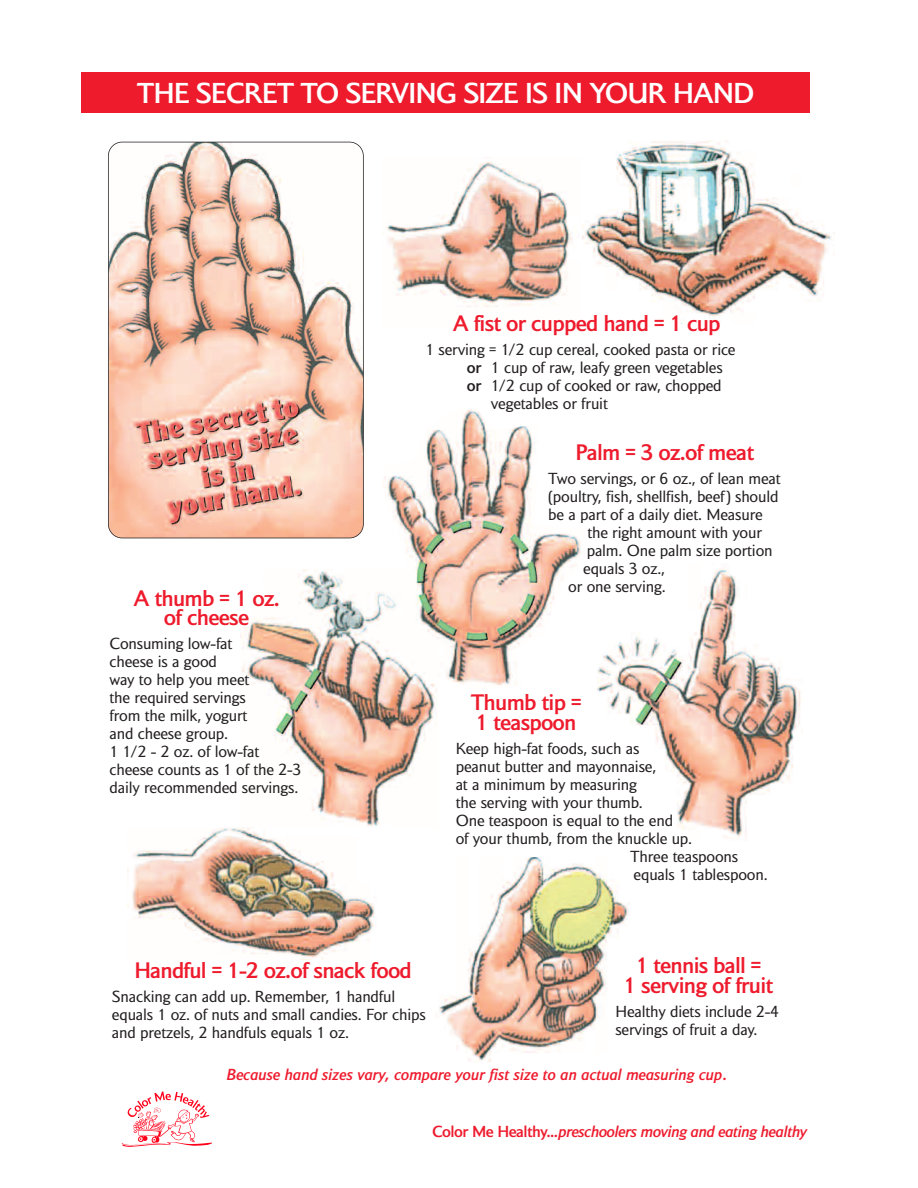
<style>
.page{position:relative;width:918px;height:1188px;background:#fff}
.page>*{position:absolute;margin:0;border:0;box-sizing:border-box;transform-origin:0 0}
.t1{font:700 27px "Mylius Sans";letter-spacing:-.04em;color:#fff}
.t2{font:700 21px/19.5px "Mylius Sans";letter-spacing:-.035em;color:#ee1b2d;text-align:center}
.t3{font:15px/18px "Mylius Sans";letter-spacing:-.01em;color:#231f20}
.t4{font:italic 700 15px "Mylius Sans";letter-spacing:-.01em;color:#ee1b2d}
.t5{font:italic 700 15px "Mylius Sans";letter-spacing:-.035em;color:#ee1b2d}
.s1{font-weight:700}
.s2{font-style:normal}
</style>
<div class="page">
<svg style="left:121px;top:1091px;width:91px;height:56px"></svg>
<div style="left:81px;top:72px;width:729px;height:41px;background:#ee1b2d"></div>
<img style="left:582px;top:140px;width:253px;height:184px">
<img style="left:597px;top:569px;width:204px;height:271px">
<img style="left:387px;top:162px;width:186px;height:145px">
<img style="left:108px;top:142px;width:255px;height:396px;border-radius:14px">
<div style="left:108px;top:142px;width:256px;height:396px;border:2px solid #231f20;border-radius:14px"></div>
<img style="left:241px;top:569px;width:196px;height:257px">
<img style="left:436px;top:857px;width:193px;height:205px">
<img style="left:127px;top:827px;width:248px;height:132px">
<img style="left:382px;top:409px;width:199px;height:280px">
<h1 class="t1" style="left:137px;top:83px;width:619px">THE SECRET TO SERVING SIZE IS IN YOUR HAND</h1>
<h2 class="t2" style="left:133px;top:590px;width:148px">A thumb = 1 oz. of cheese</h2>
<p class="t3" style="left:110px;top:636px;width:193px">Consuming low-fat<br>cheese is a good<br>way to help you meet<br>the required servings<br>from the milk, yogurt<br>and cheese group.<br>1 1/2 - 2 oz. of low-fat cheese counts as 1 of the 2-3 daily recommended servings.</p>
<h2 class="t2" style="left:453px;top:316px;width:269px">A fist or cupped hand = 1 cup</h2>
<p class="t3" style="left:425px;top:342px;width:312px">1 serving = 1/2 cup cereal, cooked pasta or rice</p>
<p class="t3" style="left:467px;top:360px;width:258px"><span class="s1">or</span> 1 cup of raw, leafy green vegetables</p>
<p class="t3" style="left:467px;top:378px;width:256px"><span class="s1">or</span> 1/2 cup of cooked or raw, chopped</p>
<p class="t3" style="left:491px;top:396px;width:118px">vegetables or fruit</p>
<h2 class="t2" style="left:576px;top:445px;width:180px">Palm = 3 oz.of meat</h2>
<p class="t3" style="left:548px;top:471px;width:234px">Two servings, or 6 oz., of lean meat (poultry, fish, shellfish, beef) should be a part of a daily diet. Measure</p>
<p class="t3" style="left:587px;top:525px;width:176px">the right amount with your</p>
<p class="t3" style="left:587px;top:543px;width:187px">palm. One palm size portion</p>
<p class="t3" style="left:583px;top:561px;width:83px">equals 3 oz.,</p>
<p class="t3" style="left:568px;top:579px;width:99px">or one serving.</p>
<h2 class="t2" style="left:471px;top:695px;width:112px;text-align:left">Thumb tip =<br>1 teaspoon</h2>
<p class="t3" style="left:456px;top:741px;width:185px">Keep high-fat foods, such as</p>
<p class="t3" style="left:456px;top:759px;width:202px">peanut butter and mayonnaise,</p>
<p class="t3" style="left:456px;top:777px;width:183px">at a minimum by measuring</p>
<p class="t3" style="left:456px;top:795px;width:189px">the serving with your thumb.</p>
<p class="t3" style="left:456px;top:813px;width:219px">One teaspoon is equal to the end</p>
<p class="t3" style="left:456px;top:831px;width:238px">of your thumb, from the knuckle up.</p>
<p class="t3" style="left:630px;top:849px;width:110px">Three teaspoons</p>
<p class="t3" style="left:634px;top:867px;width:136px">equals 1 tablespoon.</p>
<h2 class="t2" style="left:624px;top:958px;width:151px">1 tennis ball =<br>1 serving of fruit</h2>
<p class="t3" style="left:615px;top:1004px;width:165px">Healthy diets include 2-4 servings of fruit a day.</p>
<p class="t4" style="left:227px;top:1069px;width:502px">Because hand sizes vary, compare your fist size to an actual measuring cup.</p>
<h2 class="t2" style="left:134px;top:963px;width:279px">Handful = 1-2 oz.of snack food</h2>
<p class="t3" style="left:112px;top:989px;width:315px">Snacking can add up. Remember, 1 handful equals 1 oz. of nuts and small candies. For chips and pretzels, 2 handfuls equals 1 oz.</p>
<p class="t5" style="left:432px;top:1125px;width:377px"><span class="s2">Color Me Healthy...</span>preschoolers moving and eating healthy</p>
</div>
